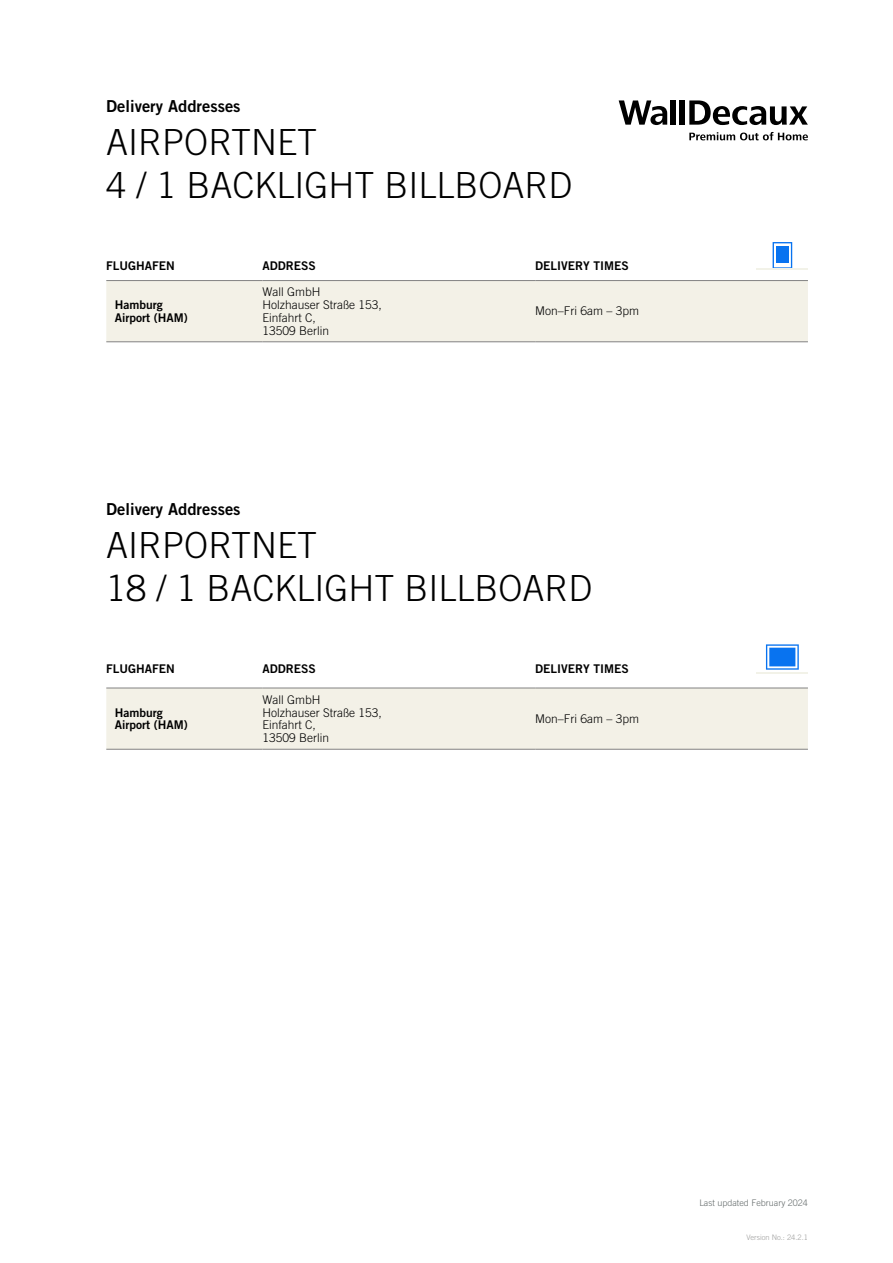
<style>
.page{position:relative;width:893px;height:1263px;background:#fff}
.page>*{position:absolute;margin:0;border:0;box-sizing:border-box;transform-origin:0 0}
.t1{font:300 36px/43.2px "Trade Gothic LT Std";color:#000}
.t2{font:16.5px "Trade Gothic LT Std Bd 2";color:#000}
.t3{font:300 12px/12.8px "Trade Gothic LT Std";color:#000}
.t4{font:12px/12.8px "Trade Gothic LT Std Bd 2";color:#000}
.t5{font:300 9px "Trade Gothic LT Std";color:#626969}
.t6{font:300 7.5px "Trade Gothic LT Std";color:#9d9d9c}
</style>
<div class="page">
<div style="left:671px;top:100px;width:5px;height:25px;background:#000"></div>
<div style="left:679px;top:100px;width:5px;height:25px;background:#000"></div>
<svg style="left:689px;top:100px;width:119px;height:25px"></svg>
<svg style="left:619px;top:100px;width:48px;height:25px"></svg>
<svg style="left:689px;top:132px;width:119px;height:8px"></svg>
<div style="left:106px;top:281px;width:702px;height:60px;background:#f3f1e7"></div>
<hr style="left:106px;top:280px;width:157px;height:1px;background:#828282">
<hr style="left:263px;top:280px;width:272px;height:1px;background:#828282">
<hr style="left:535px;top:280px;width:273px;height:1px;background:#828282">
<hr style="left:106px;top:341px;width:157px;height:1px;background:#828282">
<hr style="left:263px;top:341px;width:272px;height:1px;background:#828282">
<hr style="left:535px;top:341px;width:273px;height:1px;background:#828282">
<svg style="left:773px;top:242px;width:19px;height:26px"></svg>
<hr style="left:757px;top:268px;width:51px;height:2px;background:#f2f2e8">
<div style="left:106px;top:689px;width:702px;height:60px;background:#f3f1e7"></div>
<hr style="left:106px;top:688px;width:157px;height:1px;background:#828282">
<hr style="left:263px;top:688px;width:272px;height:1px;background:#828282">
<hr style="left:535px;top:688px;width:273px;height:1px;background:#828282">
<hr style="left:106px;top:749px;width:157px;height:1px;background:#828282">
<hr style="left:263px;top:749px;width:272px;height:1px;background:#828282">
<hr style="left:535px;top:749px;width:273px;height:1px;background:#828282">
<svg style="left:766px;top:644px;width:33px;height:26px"></svg>
<hr style="left:757px;top:672px;width:51px;height:2px;background:#f2f2e8">
<h2 class="t2" style="left:106px;top:95px;width:136px">Delivery Addresses</h2>
<h1 class="t1" style="left:106px;top:120px;width:468px">AIRPORTNET<br>4 / 1 BACKLIGHT BILLBOARD</h1>
<p class="t4" style="left:106px;top:259px;width:70px">FLUGHAFEN</p>
<p class="t4" style="left:263px;top:259px;width:55px">ADDRESS</p>
<p class="t4" style="left:535px;top:259px;width:95px">DELIVERY TIMES</p>
<p class="t4" style="left:115px;top:298px;width:74px">Hamburg<br>Airport (HAM)</p>
<p class="t3" style="left:263px;top:286px;width:121px">Wall GmbH<br>Holzhauser Straße 153,<br>Einfahrt C,<br>13509 Berlin</p>
<p class="t3" style="left:535px;top:305px;width:106px">Mon–Fri 6am – 3pm</p>
<h2 class="t2" style="left:106px;top:499px;width:136px">Delivery Addresses</h2>
<h1 class="t1" style="left:106px;top:523px;width:488px">AIRPORTNET<br>18 / 1 BACKLIGHT BILLBOARD</h1>
<p class="t4" style="left:106px;top:662px;width:70px">FLUGHAFEN</p>
<p class="t4" style="left:263px;top:662px;width:55px">ADDRESS</p>
<p class="t4" style="left:535px;top:662px;width:95px">DELIVERY TIMES</p>
<p class="t4" style="left:115px;top:706px;width:74px">Hamburg<br>Airport (HAM)</p>
<p class="t3" style="left:263px;top:693px;width:121px">Wall GmbH<br>Holzhauser Straße 153,<br>Einfahrt C,<br>13509 Berlin</p>
<p class="t3" style="left:535px;top:712px;width:106px">Mon–Fri 6am – 3pm</p>
<p class="t5" style="left:699px;top:1197px;width:110px">Last updated February 2024</p>
<p class="t6" style="left:746px;top:1233px;width:63px">Version No.: 24.2.1</p>
</div>
